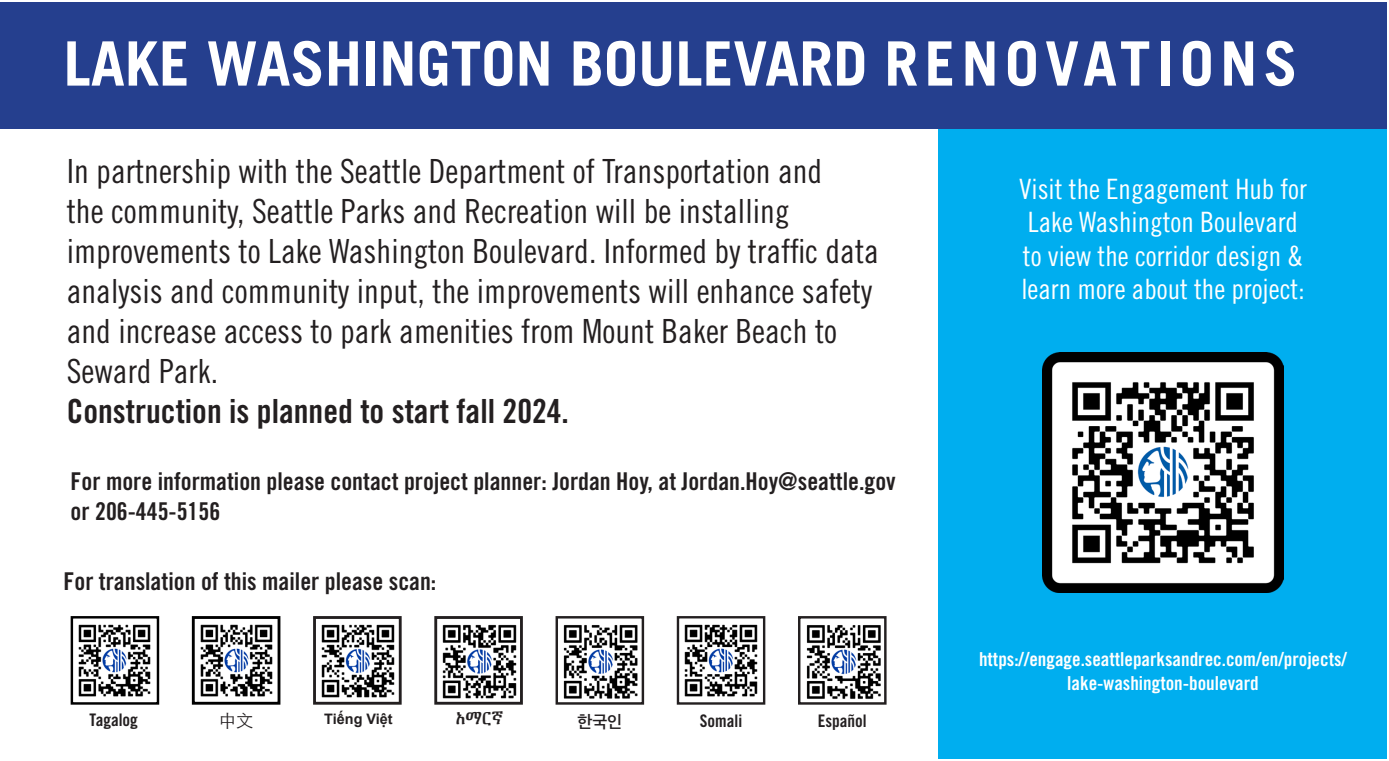
<style>
.page{position:relative;width:1389px;height:761px;background:#fff}
.page>*{position:absolute;margin:0;border:0;box-sizing:border-box;transform-origin:0 0}
.t1{font:700 61.25px "Trade Gothic LT Std";color:#fff}
.t2{font:33.25px/39.9px "Trade Gothic LT Std Cn 18";color:#231f20}
.t3{font:33.25px "Trade Gothic LT Std Bd Cn 20";color:#231f20}
.t4{font:28px/33.6px "Trade Gothic LT Std Cn 18";color:#fff}
.t5{font:24.5px/29.4px "Trade Gothic LT Std Bd Cn 20";color:#231f20}
.t6{font:19.25px "Trade Gothic LT Std Bd Cn 20";color:#fff}
.t7{font:17.32px "Trade Gothic LT Std Bd Cn 20";color:#231f20}
.t8{font:600 17.32px "Apple SD Gothic Neo";color:#231f20}
.t9{font:300 17.32px "ST Heiti SC";color:#231f20}
.t10{font:700 14.35px "Arial";color:#231f20}
.t11{font:700 14.35px "Kefa";color:#231f20}
</style>
<div class="page">
<div style="left:938px;top:128px;width:449px;height:630px;background:#00aeef"></div>
<div style="left:1px;top:2px;width:1386px;height:126px;background:#253f8e"></div>
<img style="left:78px;top:624px;width:73px;height:73px">
<div style="left:71px;top:616px;width:88px;height:88px;border:2px solid #000"></div>
<img style="left:200px;top:624px;width:73px;height:73px">
<div style="left:192px;top:616px;width:88px;height:88px;border:3px solid #000"></div>
<img style="left:321px;top:624px;width:74px;height:74px">
<div style="left:313px;top:616px;width:88px;height:88px;border:3px solid #231f20"></div>
<img style="left:442px;top:624px;width:75px;height:75px">
<div style="left:434px;top:616px;width:89px;height:88px;border:3px solid #231f20"></div>
<img style="left:563px;top:625px;width:75px;height:74px">
<div style="left:555px;top:616px;width:89px;height:88px;border:2px solid #231f20"></div>
<img style="left:679px;top:619px;width:79px;height:82px">
<div style="left:676px;top:616px;width:89px;height:88px;border:2px solid #231f20"></div>
<img style="left:806px;top:625px;width:75px;height:74px">
<div style="left:798px;top:616px;width:88px;height:88px;border:2px solid #231f20"></div>
<img style="left:1042px;top:352px;width:241px;height:240px">
<p class="t1" style="left:64px;top:26px;width:1235px">LAKE WASHINGTON BOULEVARD RENOVATIONS</p>
<p class="t2" style="left:67px;top:151px;width:813px">In partnership with the Seattle Department of Transportation and<br>the community, Seattle Parks and Recreation will be installing improvements to Lake Washington Boulevard. Informed by traffic data analysis and community input, the improvements will enhance safety and increase access to park amenities from Mount Baker Beach to Seward Park.</p>
<p class="t3" style="left:67px;top:391px;width:504px">Construction is planned to start fall 2024.</p>
<p class="t5" style="left:71px;top:466px;width:826px">For more information please contact project planner: Jordan Hoy, at Jordan.Hoy@seattle.gov or 206-445-5156</p>
<p class="t5" style="left:64px;top:566px;width:374px">For translation of this mailer please scan:</p>
<p class="t7" style="left:90px;top:708px;width:50px">Tagalog</p>
<p class="t9" style="left:219px;top:705px;width:36px">中文</p>
<p class="t10" style="left:324px;top:708px;width:70px">Tiếng Việt</p>
<p class="t11" style="left:456px;top:708px;width:49px">አማርኛ</p>
<p class="t8" style="left:577px;top:709px;width:46px">한국인</p>
<p class="t7" style="left:700px;top:710px;width:44px">Somali</p>
<p class="t7" style="left:817px;top:710px;width:50px">Español</p>
<p class="t4" style="left:1019px;top:171px;width:289px">Visit the Engagement Hub for<br>Lake Washington Boulevard to view the corridor design &amp; learn more about the project:</p>
<p class="t6" style="left:979px;top:647px;width:369px">https://engage.seattleparksandrec.com/en/projects/</p>
<p class="t6" style="left:1067px;top:670px;width:193px">lake-washington-boulevard</p>
</div>
